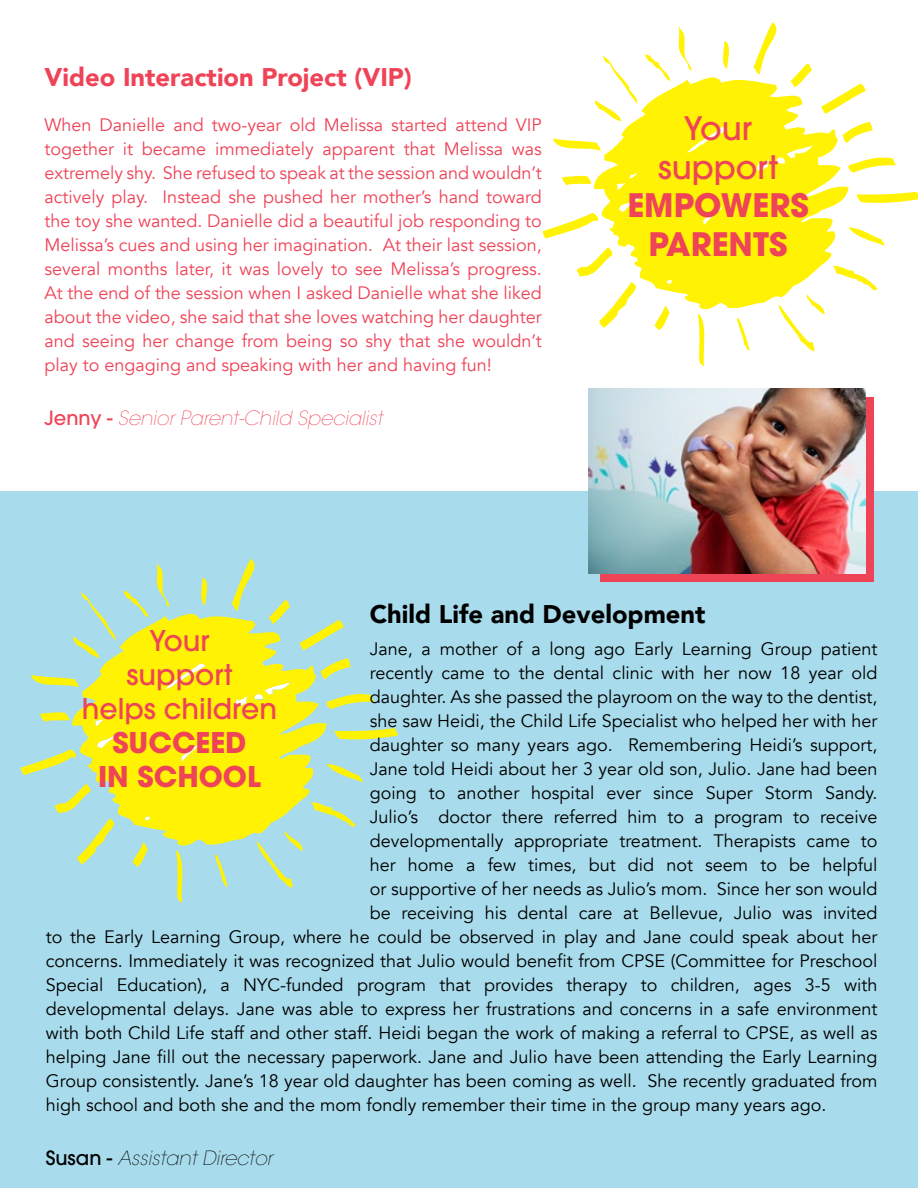
<style>
.page{position:relative;width:918px;height:1188px;background:#fff}
.page>*{position:absolute;margin:0;border:0;box-sizing:border-box;transform-origin:0 0}
.t1{font:700 32.1px/38.5px "Avant Garde";color:#ef4357;text-align:center}
.t2{font:500 32.1px/38.5px "Avant Garde";color:#ef4357;text-align:center}
.t3{font:500 28.35px/34px "Avant Garde";color:#ef4357;text-align:center}
.t4{font:700 28.35px/34px "Avant Garde";color:#ef4357;text-align:center}
.t5{font:900 25.5px "Avenir";color:#ef4357}
.t6{font:900 25.5px "Avenir";color:#000}
.t7{font:italic 200 19.5px "Avant Garde";color:#ef4357}
.t8{font:italic 200 19.5px "Avant Garde";color:#000}
.t9{font:18px "Avenir";color:#000}
.t10{font:18px/24px "Avenir";color:#ef4357;text-align:justify}
.s1{font-weight:500;font-style:normal}
</style>
<div class="page">
<div style="left:0;top:491px;width:918px;height:697px;background:#a8dbeb"></div>
<svg style="left:232px;top:559px;width:23px;height:49px"></svg>
<svg style="left:156px;top:562px;width:14px;height:45px"></svg>
<svg style="left:201px;top:578px;width:7px;height:28px"></svg>
<svg style="left:123px;top:591px;width:20px;height:17px"></svg>
<svg style="left:278px;top:600px;width:12px;height:8px"></svg>
<svg style="left:327px;top:620px;width:17px;height:17px"></svg>
<svg style="left:81px;top:592px;width:14px;height:16px"></svg>
<svg style="left:327px;top:658px;width:24px;height:20px"></svg>
<svg style="left:31px;top:675px;width:41px;height:11px"></svg>
<svg style="left:327px;top:694px;width:47px;height:15px"></svg>
<svg style="left:40px;top:712px;width:30px;height:10px"></svg>
<svg style="left:335px;top:728px;width:63px;height:12px"></svg>
<svg style="left:20px;top:749px;width:52px;height:26px"></svg>
<svg style="left:327px;top:764px;width:36px;height:18px"></svg>
<svg style="left:327px;top:806px;width:29px;height:21px"></svg>
<svg style="left:55px;top:798px;width:41px;height:66px"></svg>
<svg style="left:259px;top:849px;width:44px;height:39px"></svg>
<svg style="left:133px;top:849px;width:15px;height:18px"></svg>
<svg style="left:176px;top:851px;width:7px;height:51px"></svg>
<svg style="left:215px;top:855px;width:13px;height:32px"></svg>
<svg style="left:72px;top:608px;width:255px;height:241px;fill:#fff203"></svg>
<svg style="left:235px;top:693px;width:13px;height:14px"></svg>
<svg style="left:753px;top:22px;width:24px;height:49px"></svg>
<svg style="left:678px;top:26px;width:13px;height:44px"></svg>
<svg style="left:723px;top:41px;width:6px;height:28px"></svg>
<svg style="left:645px;top:54px;width:20px;height:17px"></svg>
<svg style="left:800px;top:63px;width:12px;height:8px"></svg>
<svg style="left:848px;top:84px;width:18px;height:17px"></svg>
<svg style="left:603px;top:56px;width:13px;height:15px"></svg>
<svg style="left:848px;top:122px;width:25px;height:20px"></svg>
<svg style="left:553px;top:138px;width:41px;height:12px"></svg>
<svg style="left:848px;top:157px;width:48px;height:16px"></svg>
<svg style="left:562px;top:175px;width:29px;height:10px"></svg>
<svg style="left:856px;top:192px;width:62px;height:11px"></svg>
<svg style="left:542px;top:213px;width:52px;height:26px"></svg>
<svg style="left:848px;top:227px;width:37px;height:19px"></svg>
<svg style="left:848px;top:269px;width:30px;height:22px"></svg>
<svg style="left:577px;top:261px;width:41px;height:67px"></svg>
<svg style="left:781px;top:312px;width:44px;height:39px"></svg>
<svg style="left:654px;top:312px;width:16px;height:18px"></svg>
<svg style="left:698px;top:314px;width:7px;height:52px"></svg>
<svg style="left:737px;top:318px;width:13px;height:33px"></svg>
<svg style="left:594px;top:71px;width:254px;height:241px;fill:#fff203"></svg>
<svg style="left:757px;top:156px;width:13px;height:15px"></svg>
<div style="left:601px;top:397px;width:273px;height:184px;background:#ef4357"></div>
<img style="left:589px;top:388px;width:276px;height:186px">
<h3 class="t5" style="left:44px;top:55px;width:369px">Video Interaction Project (VIP)</h3>
<p class="t10" style="left:44px;top:114px;width:499px">When Danielle and two-year old Melissa started attend VIP together it became immediately apparent that Melissa was extremely shy. She refused to speak at the session and wouldn’t actively play. Instead she pushed her mother’s hand toward the toy she wanted. Danielle did a beautiful job responding to Melissa’s cues and using her imagination. At their last session, several months later, it was lovely to see Melissa’s progress.<br>At the end of the session when I asked Danielle what she liked about the video, she said that she loves watching her daughter and seeing her change from being so shy that she wouldn’t play to engaging and speaking with her and having fun!</p>
<p class="t7" style="left:44px;top:407px;width:340px"><span class="s1">Jenny -</span> Senior Parent-Child Specialist</p>
<h1 class="t2" style="left:658px;top:109px;width:121px">Your support</h1>
<h1 class="t1" style="left:627px;top:186px;width:183px">EMPOWERS<br>PARENTS</h1>
<h3 class="t6" style="left:370px;top:593px;width:337px">Child Life and Development</h3>
<p class="t9" style="left:370px;top:638px;width:509px">Jane, a mother of a long ago Early Learning Group patient</p>
<p class="t9" style="left:370px;top:662px;width:509px">recently came to the dental clinic with her now 18 year old</p>
<p class="t9" style="left:370px;top:686px;width:509px">daughter. As she passed the playroom on the way to the dentist,</p>
<p class="t9" style="left:370px;top:710px;width:509px">she saw Heidi, the Child Life Specialist who helped her with her</p>
<p class="t9" style="left:370px;top:734px;width:509px">daughter so many years ago. Remembering Heidi’s support,</p>
<p class="t9" style="left:370px;top:758px;width:509px">Jane told Heidi about her 3 year old son, Julio. Jane had been</p>
<p class="t9" style="left:370px;top:782px;width:509px">going to another hospital ever since Super Storm Sandy.</p>
<p class="t9" style="left:370px;top:806px;width:509px">Julio’s doctor there referred him to a program to receive</p>
<p class="t9" style="left:370px;top:830px;width:509px">developmentally appropriate treatment. Therapists came to</p>
<p class="t9" style="left:370px;top:854px;width:509px">her home a few times, but did not seem to be helpful</p>
<p class="t9" style="left:370px;top:878px;width:509px">or supportive of her needs as Julio’s mom. Since her son would</p>
<p class="t9" style="left:370px;top:902px;width:509px">be receiving his dental care at Bellevue, Julio was invited</p>
<p class="t9" style="left:46px;top:926px;width:833px">to the Early Learning Group, where he could be observed in play and Jane could speak about her</p>
<p class="t9" style="left:46px;top:950px;width:833px">concerns. Immediately it was recognized that Julio would benefit from CPSE (Committee for Preschool</p>
<p class="t9" style="left:46px;top:974px;width:833px">Special Education), a NYC-funded program that provides therapy to children, ages 3-5 with</p>
<p class="t9" style="left:46px;top:998px;width:833px">developmental delays. Jane was able to express her frustrations and concerns in a safe environment</p>
<p class="t9" style="left:46px;top:1022px;width:833px">with both Child Life staff and other staff. Heidi began the work of making a referral to CPSE, as well as</p>
<p class="t9" style="left:46px;top:1046px;width:833px">helping Jane fill out the necessary paperwork. Jane and Julio have been attending the Early Learning</p>
<p class="t9" style="left:46px;top:1070px;width:833px">Group consistently. Jane’s 18 year old daughter has been coming as well. She recently graduated from</p>
<p class="t9" style="left:46px;top:1094px;width:782px">high school and both she and the mom fondly remember their time in the group many years ago.</p>
<p class="t8" style="left:46px;top:1146px;width:229px"><span class="s1">Susan -</span> Assistant Director</p>
<h2 class="t3" style="left:82px;top:624px;width:197px">Your<br>support<br>helps children</h2>
<h2 class="t4" style="left:98px;top:725px;width:164px">SUCCEED<br>IN SCHOOL</h2>
</div>
